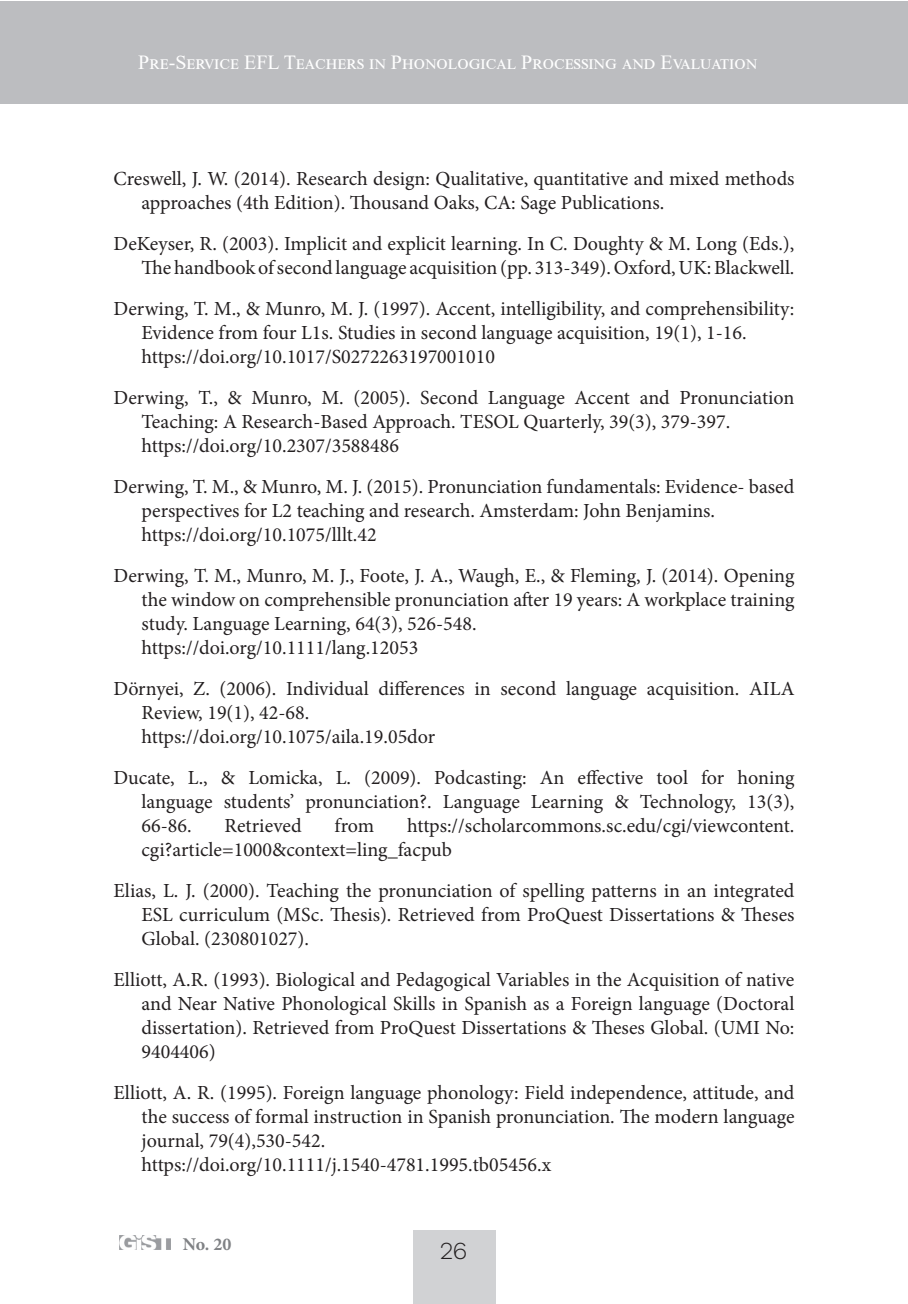
<style>
.page{position:relative;width:908px;height:1304px;background:#fff}
.page>*{position:absolute;margin:0;border:0;box-sizing:border-box;transform-origin:0 0}
.t1{font:300 24px "Galano Grotesque";color:#231f20}
.t2{font:20px/24px "Minion Pro";color:#231f20}
.t3{font:20px "Times New Roman";color:#fff}
.t4{font:700 18px "Minion Pro";color:#808285}
</style>
<div class="page">
<div style="left:412px;top:1230px;width:83px;height:74px;background:#d1d2d4"></div>
<img style="left:120px;top:1236px;width:51px;height:13px">
<div style="left:0;top:1px;width:907px;height:102px;background:#bcbdc0"></div>
<p class="t3" style="left:138px;top:48px;width:618px">Pre-Service EFL Teachers in Phonological Processing and Evaluation</p>
<p class="t2" style="left:141px;top:166px;width:654px;text-indent:-28px">Creswell, J. W. (2014). Research design: Qualitative, quantitative and mixed methods approaches (4th Edition). Thousand Oaks, CA: Sage Publications.</p>
<p class="t2" style="left:113px;top:231px;width:682px;text-align:right">DeKeyser, R. (2003). Implicit and explicit learning. In C. Doughty &amp; M. Long (Eds.),<br>The handbook of second language acquisition (pp. 313-349). Oxford, UK: Blackwell.</p>
<p class="t2" style="left:141px;top:296px;width:654px;text-indent:-28px">Derwing, T. M., &amp; Munro, M. J. (1997). Accent, intelligibility, and comprehensibility:<br>Evidence from four L1s. Studies in second language acquisition, 19(1), 1-16. https://doi.org/10.1017/S0272263197001010</p>
<p class="t2" style="left:141px;top:385px;width:654px;text-indent:-28px">Derwing, T., &amp; Munro, M. (2005). Second Language Accent and Pronunciation<br>Teaching: A Research-Based Approach. TESOL Quarterly, 39(3), 379-397. https://doi.org/10.2307/3588486</p>
<p class="t2" style="left:141px;top:474px;width:654px;text-indent:-28px">Derwing, T. M., &amp; Munro, M. J. (2015). Pronunciation fundamentals: Evidence- based perspectives for L2 teaching and research. Amsterdam: John Benjamins. https://doi.org/10.1075/lllt.42</p>
<p class="t2" style="left:141px;top:563px;width:654px;text-indent:-28px">Derwing, T. M., Munro, M. J., Foote, J. A., Waugh, E., &amp; Fleming, J. (2014). Opening the window on comprehensible pronunciation after 19 years: A workplace training study. Language Learning, 64(3), 526-548.<br>https://doi.org/10.1111/lang.12053</p>
<p class="t2" style="left:141px;top:676px;width:654px;text-indent:-28px">Dörnyei, Z. (2006). Individual differences in second language acquisition. AILA<br>Review, 19(1), 42-68.<br>https://doi.org/10.1075/aila.19.05dor</p>
<p class="t2" style="left:141px;top:765px;width:654px;text-align:justify;text-indent:-28px">Ducate, L., &amp; Lomicka, L. (2009). Podcasting: An effective tool for honing language students’ pronunciation?. Language Learning &amp; Technology, 13(3), 66-86.</p>
<p class="t2" style="left:141px;top:813px;width:654px;text-indent:265px">https://scholarcommons.sc.edu/cgi/viewcontent. cgi?article=1000&amp;context=ling_facpub</p>
<p class="t2" style="left:141px;top:878px;width:654px;text-align:justify;text-indent:-28px">Elias, L. J. (2000). Teaching the pronunciation of spelling patterns in an integrated ESL curriculum (MSc. Thesis). Retrieved from ProQuest Dissertations &amp; Theses Global. (230801027).</p>
<p class="t2" style="left:141px;top:967px;width:654px;text-align:justify;text-indent:-28px">Elliott, A.R. (1993). Biological and Pedagogical Variables in the Acquisition of native and Near Native Phonological Skills in Spanish as a Foreign language (Doctoral dissertation). Retrieved from ProQuest Dissertations &amp; Theses Global. (UMI No:<br>9404406)</p>
<p class="t2" style="left:141px;top:1080px;width:654px;text-indent:-28px">Elliott, A. R. (1995). Foreign language phonology: Field independence, attitude, and the success of formal instruction in Spanish pronunciation. The modern language journal, 79(4),530-542.<br>https://doi.org/10.1111/j.1540-4781.1995.tb05456.x</p>
<p class="t2" style="left:224px;top:813px;width:78px">Retrieved</p>
<p class="t2" style="left:334px;top:813px;width:41px">from</p>
<p class="t4" style="left:183px;top:1232px;width:50px">No. 20</p>
<p class="t1" style="left:440px;top:1237px;width:28px">26</p>
</div>
